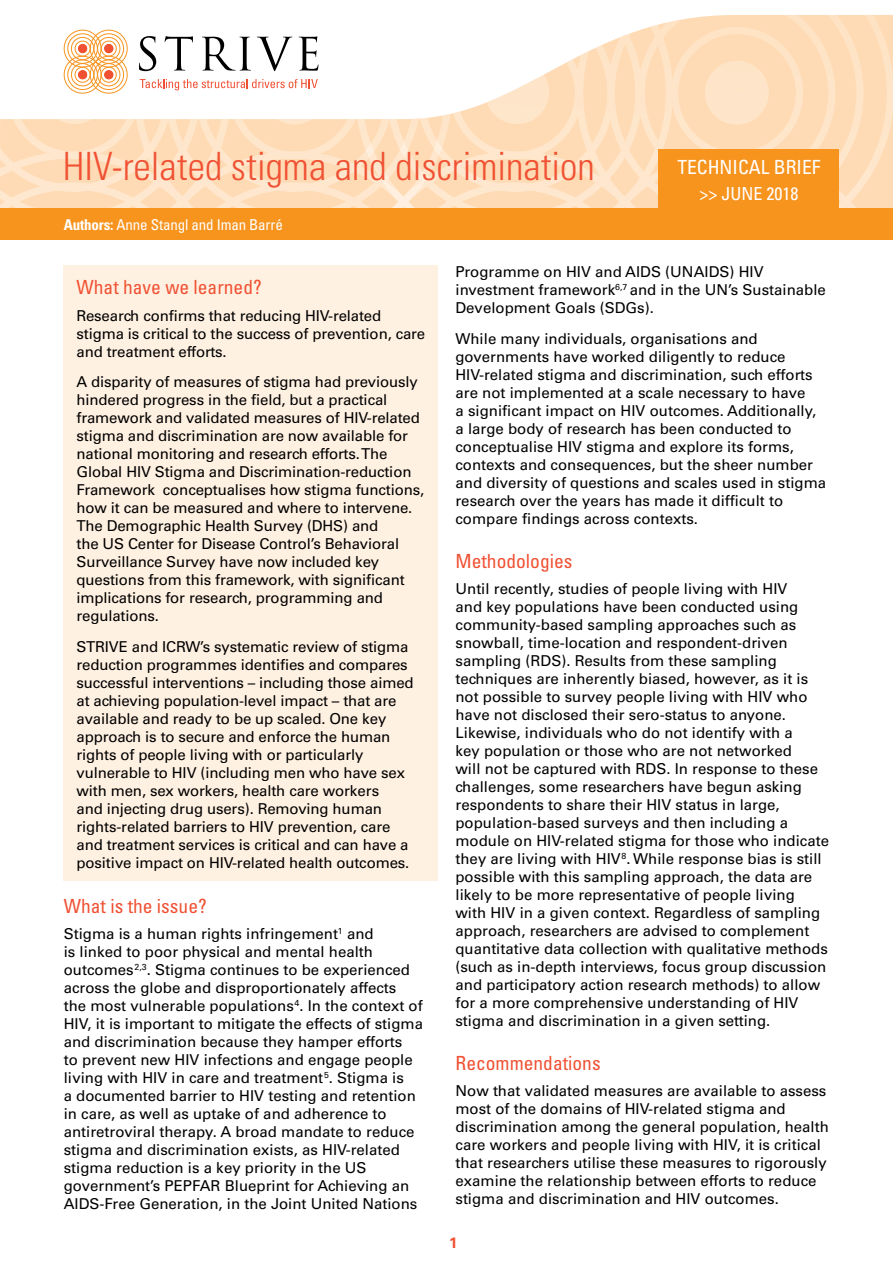
<style>
.page{position:relative;width:893px;height:1263px;background:#fff}
.page>*{position:absolute;margin:0;border:0;box-sizing:border-box;transform-origin:0 0}
.t1{font:300 condensed 39px "Univers";color:#f05133}
.t2{font:condensed 19.5px "Univers";color:#f05133}
.t3{font:condensed 19.5px "Univers";color:#fff}
.t4{font:condensed 18px "Univers";color:#fff}
.t5{font:15px/18px "Univers";color:#000}
.t6{font:condensed 15px "Univers";letter-spacing:-.01em;color:#fff}
.t7{font:700 15px "Univers";color:#f05133}
.s1{font-weight:700}
</style>
<div class="page">
<svg style="left:0;top:15px;width:893px;height:193px"></svg>
<div style="left:105px;top:44px;width:8px;height:9px;background:#f05133;border-radius:50%"></div>
<div style="left:104px;top:44px;width:9px;height:9px;border:1px solid #f05133;border-radius:50%"></div>
<div style="left:659px;top:150px;width:180px;height:59px;background:#f7941e"></div>
<div style="left:0;top:208px;width:893px;height:32px;background:#f7941e"></div>
<div style="left:64px;top:266px;width:374px;height:615px;background:#fff1e2"></div>
<h1 class="t1" style="left:63px;top:143px;width:534px">HIV-related stigma and discrimination</h1>
<h2 class="t3" style="left:677px;top:155px;width:145px">Technical Brief</h2>
<p class="t4" style="left:699px;top:182px;width:100px">&gt;&gt; june 2018</p>
<p class="t6" style="left:64px;top:215px;width:221px"><span class="s1">Authors:</span> Anne Stangl and I man Barré</p>
<h2 class="t2" style="left:77px;top:275px;width:187px">What have we learned?</h2>
<p class="t5" style="left:77px;top:306px;width:350px">Research confirms that reducing HIV-related stigma is critical to the success of prevention, care and treatment efforts.</p>
<p class="t5" style="left:77px;top:373px;width:349px">A disparity of measures of stigma had previously hindered progress in the field, but a practical framework and validated measures of HIV-related stigma and discrimination are now available for national monitoring and research efforts. The Global HIV Stigma and Discrimination-reduction Framework conceptualises how stigma functions, how it can be measured and where to intervene.<br>The Demographic Health Survey (DHS) and<br>the US Center for Disease Control’s Behavioral Surveillance Survey have now included key questions from this framework, with significant implications for research, programming and regulations.</p>
<p class="t5" style="left:77px;top:638px;width:339px">STRIVE and ICRW’s systematic review of stigma reduction programmes identifies and compares successful interventions – including those aimed at achieving population-level impact – that are available and ready to be up scaled. One key approach is to secure and enforce the human rights of people living with or particularly vulnerable to HIV (including men who have sex with men, sex workers, health care workers<br>and injecting drug users). Removing human rights-related barriers to HIV prevention, care and treatment services is critical and can have a positive impact on HIV-related health outcomes.</p>
<h2 class="t2" style="left:64px;top:893px;width:144px">What is the issue?</h2>
<p class="t5" style="left:64px;top:925px;width:361px">Stigma is a human rights infringement<sup>1</sup> and<br>is linked to poor physical and mental health outcomes<sup>2,3</sup>. Stigma continues to be experienced across the globe and disproportionately affects<br>the most vulnerable populations<sup>4</sup>. In the context of HIV, it is important to mitigate the effects of stigma and discrimination because they hamper efforts<br>to prevent new HIV infections and engage people living with HIV in care and treatment<sup>5</sup>. Stigma is<br>a documented barrier to HIV testing and retention in care, as well as uptake of and adherence to antiretroviral therapy. A broad mandate to reduce stigma and discrimination exists, as HIV-related stigma reduction is a key priority in the US government’s PEPFAR Blueprint for Achieving an AIDS-Free Generation, in the Joint United Nations</p>
<p class="t5" style="left:455px;top:263px;width:372px">Programme on HIV and AIDS (UNAIDS) HIV investment framework<sup>6,7</sup> and in the UN’s Sustainable<br>Development Goals (SDGs).</p>
<p class="t5" style="left:455px;top:330px;width:372px">While many individuals, organisations and governments have worked diligently to reduce HIV-related stigma and discrimination, such efforts are not implemented at a scale necessary to have<br>a significant impact on HIV outcomes. Additionally, a large body of research has been conducted to conceptualise HIV stigma and explore its forms, contexts and consequences, but the sheer number and diversity of questions and scales used in stigma research over the years has made it difficult to compare findings across contexts.</p>
<h2 class="t2" style="left:455px;top:548px;width:118px">Methodologies</h2>
<p class="t5" style="left:455px;top:580px;width:375px">Until recently, studies of people living with HIV<br>and key populations have been conducted using community-based sampling approaches such as snowball, time-location and respondent-driven sampling (RDS). Results from these sampling techniques are inherently biased, however, as it is not possible to survey people living with HIV who have not disclosed their sero-status to anyone.<br>Likewise, individuals who do not identify with a<br>key population or those who are not networked<br>will not be captured with RDS. In response to these challenges, some researchers have begun asking respondents to share their HIV status in large, population-based surveys and then including a module on HIV-related stigma for those who indicate they are living with HIV<sup>8</sup>. While response bias is still possible with this sampling approach, the data are likely to be more representative of people living with HIV in a given context. Regardless of sampling approach, researchers are advised to complement quantitative data collection with qualitative methods (such as in-depth interviews, focus group discussion and participatory action research methods) to allow for a more comprehensive understanding of HIV stigma and discrimination in a given setting.</p>
<h2 class="t2" style="left:455px;top:1050px;width:147px">Recommendations</h2>
<p class="t5" style="left:455px;top:1082px;width:375px">Now that validated measures are available to assess most of the domains of HIV-related stigma and discrimination among the general population, health care workers and people living with HIV, it is critical that researchers utilise these measures to rigorously examine the relationship between efforts to reduce stigma and discrimination and HIV outcomes.</p>
<p class="t7" style="left:449px;top:1233px;width:10px">1</p>
</div>
